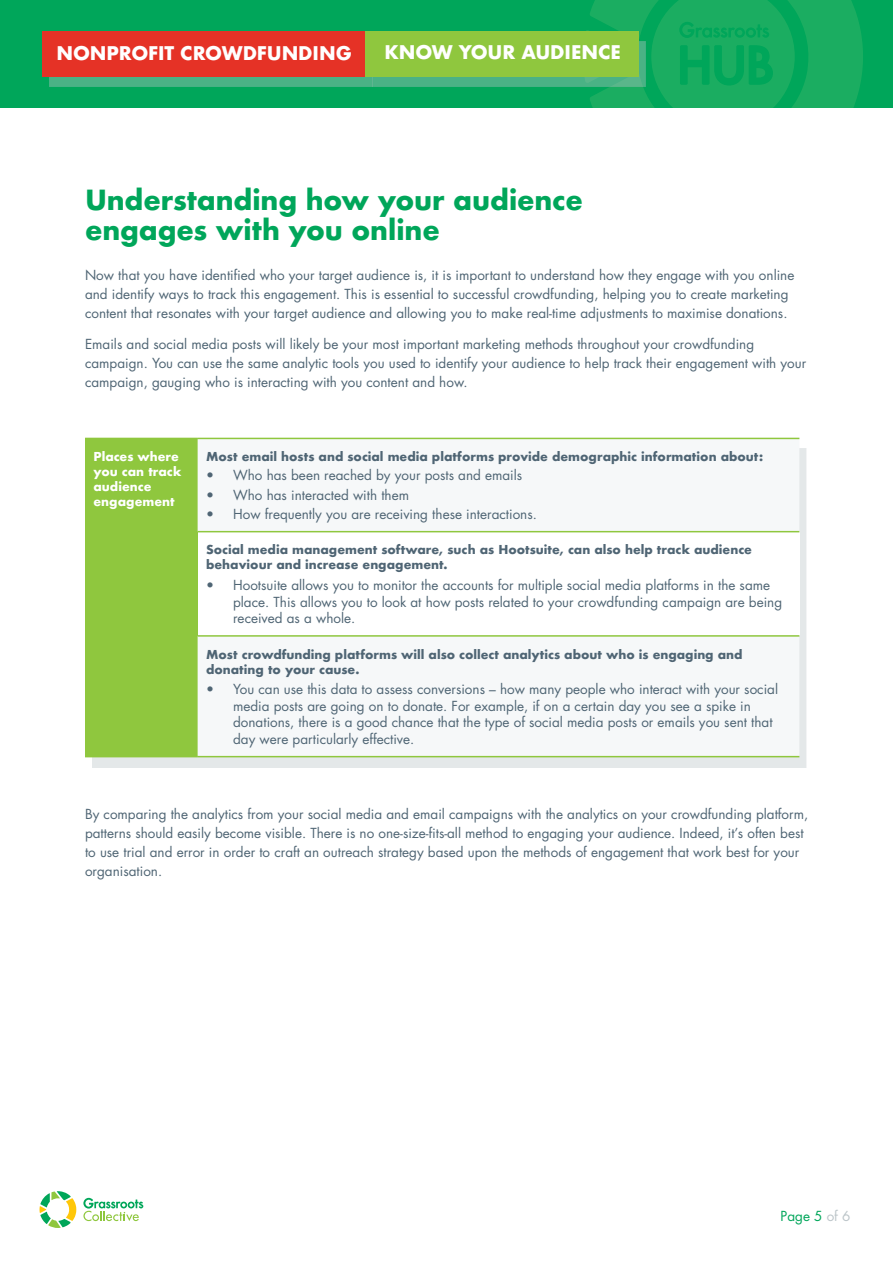
<style>
.page{position:relative;width:893px;height:1263px;background:#fff}
.page>*{position:absolute;margin:0;border:0;box-sizing:border-box;transform-origin:0 0}
.t1{font:700 27px/30px "Futura";letter-spacing:-.005em;color:#00a65a}
.t2{font:700 18.3px "Futura";letter-spacing:-.005em;color:#fff}
.t3{font:13.5px/18.8px "Futura";color:#4f6574}
.t4{font:13.5px "Futura";color:#00a65a}
.t5{font:700 12px/15px "Futura";color:#4f6574}
.t6{font:700 12px/15px "Futura";color:#fff}
.s1{color:#bcc5c9}
</style>
<div class="page">
<svg style="left:40px;top:1191px;width:36px;height:37px"></svg>
<svg style="left:83px;top:1198px;width:60px;height:23px"></svg>
<div style="left:92px;top:448px;width:714px;height:320px;background:#bcc5c9;opacity:.4"></div>
<div style="left:85px;top:438px;width:113px;height:319px;background:#8fc73e"></div>
<div style="left:198px;top:439px;width:601px;height:317px;background:#f6f8f9"></div>
<div style="left:198px;top:532px;width:601px;height:104px;background:#fff"></div>
<hr style="left:198px;top:438px;width:601px;height:1px;background:#8fc73e">
<hr style="left:198px;top:531px;width:601px;height:1px;background:#8fc73e">
<hr style="left:198px;top:635px;width:601px;height:2px;background:#8fc73e">
<hr style="left:198px;top:756px;width:601px;height:1px;background:#8fc73e">
<div style="left:0;top:0;width:893px;height:107px;background:#00a65a"></div>
<svg style="left:586px;top:0;width:277px;height:107px"></svg>
<div style="left:49px;top:41px;width:324px;height:46px;background:#bcc5c9;opacity:.4"></div>
<div style="left:43px;top:31px;width:323px;height:45px;background:#e53226"></div>
<div style="left:373px;top:41px;width:273px;height:46px;background:#bcc5c9;opacity:.4"></div>
<div style="left:366px;top:31px;width:273px;height:45px;background:#8fc73e"></div>
<h2 class="t2" style="left:56px;top:40px;width:297px">NONPROFIT CROWDFUNDING</h2>
<h2 class="t2" style="left:384px;top:39px;width:238px">KNOW YOUR AUDIENCE</h2>
<h1 class="t1" style="left:85px;top:184px;width:499px">Understanding how your audience engages with you online</h1>
<p class="t3" style="left:85px;top:266px;width:711px">Now that you have identified who your target audience is, it is important to understand how they engage with you online and identify ways to track this engagement. This is essential to successful crowdfunding, helping you to create marketing content that resonates with your target audience and allowing you to make real-time adjustments to maximise donations.</p>
<p class="t3" style="left:85px;top:335px;width:723px">Emails and social media posts will likely be your most important marketing methods throughout your crowdfunding campaign. You can use the same analytic tools you used to identify your audience to help track their engagement with your campaign, gauging who is interacting with you content and how.</p>
<p class="t6" style="left:94px;top:449px;width:89px">Places where you can track audience engagement</p>
<p class="t5" style="left:206px;top:449px;width:558px">Most email hosts and social media platforms provide demographic information about:</p>
<p class="t3" style="left:206px;top:466px;width:318px">• Who has been reached by your posts and emails</p>
<p class="t3" style="left:206px;top:485px;width:204px">• Who has interacted with them</p>
<p class="t3" style="left:206px;top:505px;width:332px">• How frequently you are receiving these interactions.</p>
<p class="t5" style="left:206px;top:542px;width:547px">Social media management software, such as Hootsuite, can also help track audience behaviour and increase engagement.</p>
<p class="t3" style="left:233px;top:577px;width:551px;line-height:16.5px;text-indent:-27px">• Hootsuite allows you to monitor the accounts for multiple social media platforms in the same place. This allows you to look at how posts related to your crowdfunding campaign are being received as a whole.</p>
<p class="t5" style="left:206px;top:647px;width:538px">Most crowdfunding platforms will also collect analytics about who is engaging and donating to your cause.</p>
<p class="t3" style="left:233px;top:681px;width:546px;line-height:16.5px;text-indent:-27px">• You can use this data to assess conversions – how many people who interact with your social media posts are going on to donate. For example, if on a certain day you see a spike in donations, there is a good chance that the type of social media posts or emails you sent that day were particularly effective.</p>
<p class="t3" style="left:85px;top:805px;width:725px">By comparing the analytics from your social media and email campaigns with the analytics on your crowdfunding platform, patterns should easily become visible. There is no one-size-fits-all method to engaging your audience. Indeed, it’s often best to use trial and error in order to craft an outreach strategy based upon the methods of engagement that work best for your organisation.</p>
<p class="t4" style="left:781px;top:1207px;width:71px">Page 5 <span class="s1">of 6</span></p>
</div>
